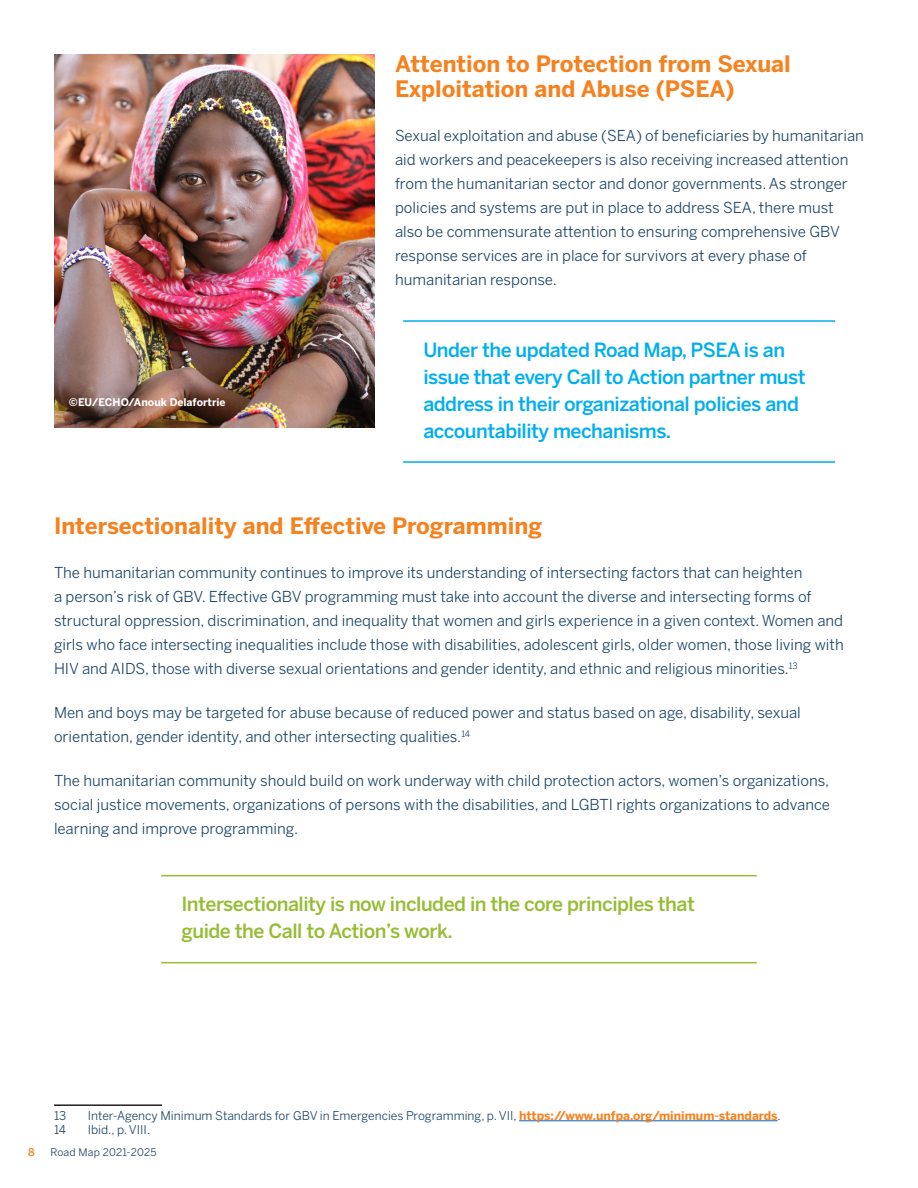
<style>
.page{position:relative;width:918px;height:1188px;background:#fff}
.page>*{position:absolute;margin:0;border:0;box-sizing:border-box;transform-origin:0 0}
.t1{font:700 22.5px/25.5px "Benton Sans";color:#f58220}
.Call_Out_Light_Blue{font:500 19.5px/27px "Benton Sans";letter-spacing:-.025em;color:#00aeef}
.Call_Out_Green{font:500 19.5px/27px "Benton Sans";letter-spacing:-.025em;color:#96bc33}
.t2{font:15px/24px "Benton Sans";color:#1d4566}
.Footnote_text{font:12px "Benton Sans";color:#1d4566}
.t3{font:700 10.5px "Benton Sans";color:#fff}
.t4{font:10.5px "Benton Sans";letter-spacing:.01em;color:#1f4266}
.t5{font:500 10.5px "Benton Sans";color:#f58220}
.s1{font-weight:700;color:#f58220}
</style>
<div class="page">
<hr style="left:54px;top:1104px;width:108px;height:2px;background:#231f20">
<hr style="left:519px;top:1120px;width:259px;height:1px;background:#0563c1">
<hr style="left:403px;top:461px;width:432px;height:2px;background:#00aeef">
<hr style="left:403px;top:320px;width:432px;height:2px;background:#00aeef">
<hr style="left:161px;top:962px;width:596px;height:1px;background:#96bc33">
<hr style="left:161px;top:875px;width:596px;height:1px;background:#96bc33">
<img style="left:54px;top:54px;width:321px;height:373px">
<p class="t3" style="left:69px;top:396px;width:158px">©EU/ECHO/Anouk Delafortrie</p>
<p class="t1" style="left:395px;top:50px;width:397px">Attention to Protection from Sexual<br>Exploitation and Abuse (PSEA)</p>
<p class="t2" style="left:395px;top:124px;width:470px">Sexual exploitation and abuse (SEA) of beneficiaries by humanitarian aid workers and peacekeepers is also receiving increased attention from the humanitarian sector and donor governments. As stronger policies and systems are put in place to address SEA, there must also be commensurate attention to ensuring comprehensive GBV response services are in place for survivors at every phase of humanitarian response.</p>
<p class="Call_Out_Light_Blue" style="left:423px;top:336px;width:384px">Under the updated Road Map, PSEA is an issue that every Call to Action partner must address in their organizational policies and accountability mechanisms.</p>
<p class="t1" style="left:54px;top:512px;width:490px">Intersectionality and Effective Programming</p>
<p class="t2" style="left:54px;top:560px;width:791px">The humanitarian community continues to improve its understanding of intersecting factors that can heighten<br>a person’s risk of GBV. Effective GBV programming must take into account the diverse and intersecting forms of structural oppression, discrimination, and inequality that women and girls experience in a given context. Women and girls who face intersecting inequalities include those with disabilities, adolescent girls, older women, those living with HIV and AIDS, those with diverse sexual orientations and gender identity, and ethnic and religious minorities.<sup>13</sup></p>
<p class="t2" style="left:54px;top:701px;width:748px">Men and boys may be targeted for abuse because of reduced power and status based on age, disability, sexual orientation, gender identity, and other intersecting qualities.<sup>14</sup></p>
<p class="t2" style="left:54px;top:769px;width:778px;text-align:justify">The humanitarian community should build on work underway with child protection actors, women’s organizations, social justice movements, organizations of persons with the disabilities, and LGBTI rights organizations to advance learning and improve programming.</p>
<p class="Call_Out_Green" style="left:181px;top:890px;width:515px">Intersectionality is now included in the core principles that guide the Call to Action’s work.</p>
<p class="Footnote_text" style="left:54px;top:1108px;width:14px">13</p>
<p class="Footnote_text" style="left:88px;top:1108px;width:695px">Inter-Agency Minimum Standards for GBV in Emergencies Programming, p. VII, <span class="s1">https://www.unfpa.org/minimum-standards</span>.</p>
<p class="Footnote_text" style="left:54px;top:1123px;width:13px">14</p>
<p class="Footnote_text" style="left:88px;top:1123px;width:64px">Ibid., p. VIII.</p>
<p class="t5" style="left:28px;top:1146px;width:8px">8</p>
<p class="t4" style="left:50px;top:1146px;width:108px">Road Map 2021-2025</p>
</div>
